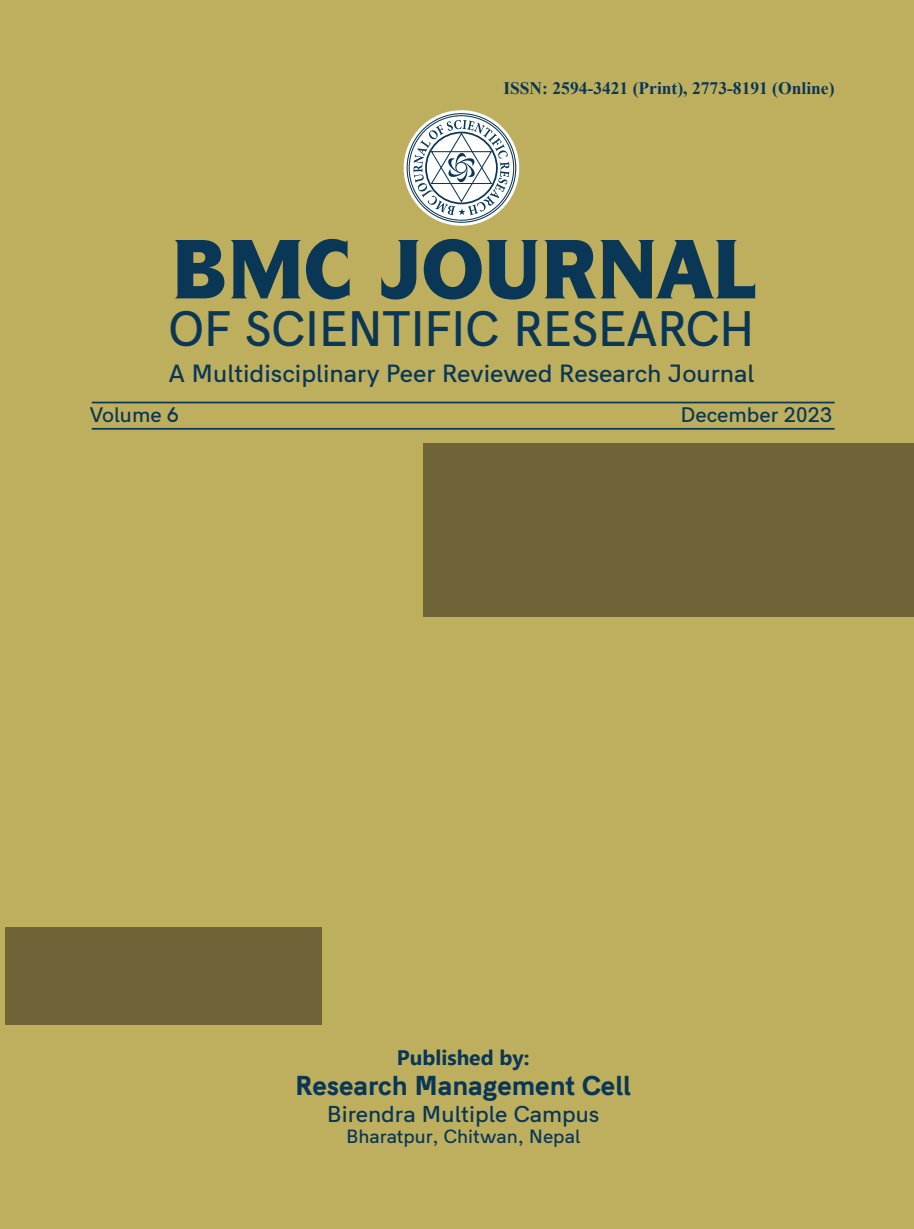
<style>
.page{position:relative;width:914px;height:1229px;background:#fff}
.page>*{position:absolute;margin:0;border:0;box-sizing:border-box;transform-origin:0 0}
.t1{font:80.5px "Antalya";letter-spacing:.03em;color:#0a3756;scale:.9 1}
.t2{font:600 45.5px "Hanken Grotesk";letter-spacing:-.015em;color:#0a3756;scale:.95 1}
.t3{font:900 24.5px "Hanken Grotesk";color:#0a3756}
.t4{font:600 22.75px "Hanken Grotesk";color:#0a3756}
.t5{font:600 21px "Hanken Grotesk";color:#0a3756}
.t6{font:700 21px "Myanmar Text";color:#0a3756}
.t7{font:600 19.25px "Hanken Grotesk";color:#0a3756}
.t8{font:700 17.5px "Times New Roman";color:#0a3756}
.t9{font:600 17.5px "Hanken Grotesk";color:#0a3756}
</style>
<div class="page">
<div style="left:0;top:0;width:914px;height:1228px;background:#beaf5e"></div>
<div style="left:423px;top:443px;width:491px;height:174px;background:#6f6437"></div>
<div style="left:6px;top:927px;width:316px;height:97px;background:#6f6437"></div>
<hr style="left:92px;top:402px;width:742px;height:1px;background:#0a3756">
<hr style="left:92px;top:428px;width:742px;height:2px;background:#0a3756">
<svg style="left:403px;top:110px;width:116px;height:116px;background:#c4ced0"></svg>
<svg style="left:413px;top:120px;width:96px;height:95px;background:#c5ced2"></svg>
<p class="t8" style="left:503px;top:75px;width:333px">ISSN: 2594-3421 (Print), 2773-8191 (Online)</p>
<p class="t1" style="left:171px;top:218px;width:649px">BMC JOURNAL</p>
<p class="t2" style="left:168px;top:290px;width:619px">OF SCIENTIFIC RESEARCH</p>
<p class="t4" style="left:168px;top:354px;width:587px">A Multidisciplinary Peer Reviewed Research Journal</p>
<p class="t7" style="left:89px;top:398px;width:91px">Volume 6</p>
<p class="t7" style="left:680px;top:398px;width:153px">December 2023</p>
<p class="t6" style="left:397px;top:1045px;width:134px">Published by:</p>
<p class="t3" style="left:295px;top:1065px;width:337px">Research Management Cell</p>
<p class="t5" style="left:327px;top:1096px;width:274px">Birendra Multiple Campus</p>
<p class="t9" style="left:346px;top:1121px;width:236px">Bharatpur, Chitwan, Nepal</p>
</div>
